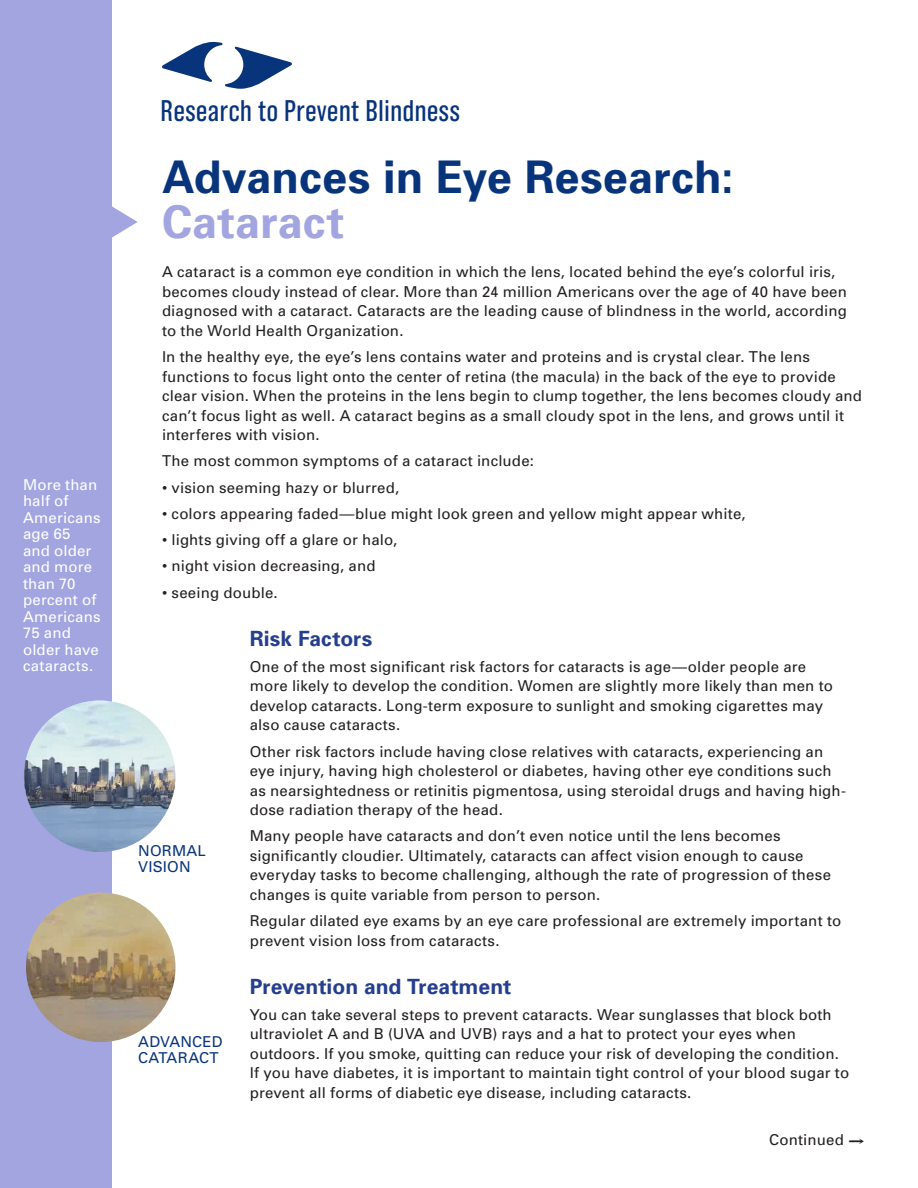
<style>
.page{position:relative;width:918px;height:1188px;background:#fff}
.page>*{position:absolute;margin:0;border:0;box-sizing:border-box;transform-origin:0 0}
.Large_Head{font:700 45px/45px "Univers";letter-spacing:.005em;color:#08347b}
.t1{font:29.85px "Grotzec Head Condensed";color:#08347b}
.t2{font:700 21px "Univers";letter-spacing:.005em;color:#253f8e}
.Body{font:15px/19.5px "Univers";letter-spacing:.01em;color:#231f20}
.Body-2{font:15px/16.5px "Univers";letter-spacing:.01em;color:#fff}
.Body-3{font:15px/16.5px "Univers";letter-spacing:.01em;color:#08347b}
.s1{color:#a2a5e0}
</style>
<div class="page">
<div style="left:0;top:0;width:111px;height:1188px;background:#a2a5e0"></div>
<svg style="left:162px;top:42px;width:130px;height:47px"></svg>
<svg style="left:111px;top:206px;width:27px;height:32px"></svg>
<img style="left:24px;top:700px;width:151px;height:152px;border-radius:76px">
<img style="left:26px;top:893px;width:150px;height:149px;border-radius:75px">
<p class="Body-2" style="left:23px;top:476px;width:79px">More than half of<br>Americans age 65 and older and more than 70 percent of<br>Americans<br>75 and older have cataracts.</p>
<h2 class="t1" style="left:160px;top:94px;width:302px">Research to Prevent Blindness</h2>
<p class="Large_Head" style="left:162px;top:153px;width:573px">Advances in Eye Research:<br><span class="s1">Cataract</span></p>
<p class="Body" style="left:162px;top:262px;width:687px">A cataract is a common eye condition in which the lens, located behind the eye’s colorful iris, becomes cloudy instead of clear. More than 24 million Americans over the age of 40 have been diagnosed with a cataract. Cataracts are the leading cause of blindness in the world, according to the World Health Organization.</p>
<p class="Body" style="left:162px;top:347px;width:702px">In the healthy eye, the eye’s lens contains water and proteins and is crystal clear. The lens functions to focus light onto the center of retina (the macula) in the back of the eye to provide clear vision. When the proteins in the lens begin to clump together, the lens becomes cloudy and can’t focus light as well. A cataract begins as a small cloudy spot in the lens, and grows until it interferes with vision.</p>
<p class="Body" style="left:162px;top:451px;width:373px">The most common symptoms of a cataract include:</p>
<p class="Body" style="left:162px;top:477px;width:239px">• vision seeming hazy or blurred,</p>
<p class="Body" style="left:162px;top:503px;width:585px">• colors appearing faded—blue might look green and yellow might appear white,</p>
<p class="Body" style="left:162px;top:530px;width:237px">• lights giving off a glare or halo,</p>
<p class="Body" style="left:162px;top:556px;width:215px">• night vision decreasing, and</p>
<p class="Body" style="left:162px;top:582px;width:117px">• seeing double.</p>
<p class="t2" style="left:250px;top:625px;width:124px">Risk Factors</p>
<p class="Body" style="left:250px;top:656px;width:585px">One of the most significant risk factors for cataracts is age—older people are more likely to develop the condition. Women are slightly more likely than men to develop cataracts. Long-term exposure to sunlight and smoking cigarettes may also cause cataracts.</p>
<p class="Body" style="left:250px;top:741px;width:598px">Other risk factors include having close relatives with cataracts, experiencing an eye injury, having high cholesterol or diabetes, having other eye conditions such as nearsightedness or retinitis pigmentosa, using steroidal drugs and having high&shy;dose radiation therapy of the head.</p>
<p class="Body" style="left:250px;top:826px;width:583px">Many people have cataracts and don’t even notice until the lens becomes significantly cloudier. Ultimately, cataracts can affect vision enough to cause everyday tasks to become challenging, although the rate of progression of these changes is quite variable from person to person.</p>
<p class="Body" style="left:250px;top:911px;width:593px">Regular dilated eye exams by an eye care professional are extremely important to prevent vision loss from cataracts.</p>
<p class="t2" style="left:250px;top:973px;width:263px">Prevention and Treatment</p>
<p class="Body" style="left:250px;top:1004px;width:601px">You can take several steps to prevent cataracts. Wear sunglasses that block both ultraviolet A and B (UVA and UVB) rays and a hat to protect your eyes when outdoors. If you smoke, quitting can reduce your risk of developing the condition.<br>If you have diabetes, it is important to maintain tight control of your blood sugar to prevent all forms of diabetic eye disease, including cataracts.</p>
<p class="Body-3" style="left:138px;top:842px;width:69px">NORMAL<br>VISION</p>
<p class="Body-3" style="left:138px;top:1033px;width:86px">ADVANCED<br>CATARACT</p>
<p class="Body" style="left:769px;top:1130px;width:76px">Continued</p>
</div>
